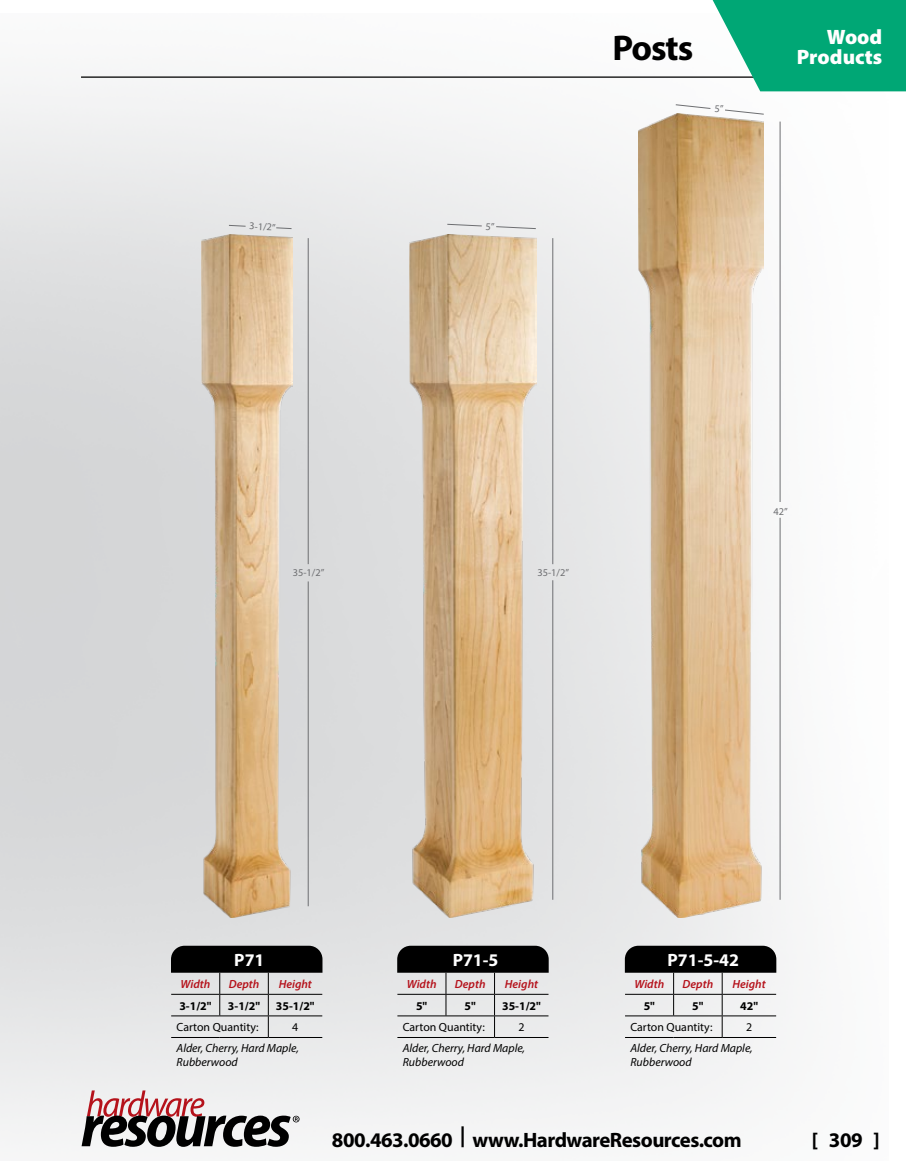
<style>
.page{position:relative;width:906px;height:1174px;background:#fff}
.page>*{position:absolute;margin:0;border:0;box-sizing:border-box;transform-origin:0 0}
.t1{font:700 35.85px "Myriad Pro";letter-spacing:-.03em;color:#000}
.t2{font:700 20.85px "Myriad Pro";letter-spacing:-.025em;color:#000}
.t3{font:900 20.85px/20.9px "Myriad Pro";color:#fff;text-align:right}
.t4{font:700 17.85px "Myriad Pro";color:#fff}
.t5{font:italic 11.85px/14.2px "Myriad Pro";color:#000}
.t6{font:italic 600 11.85px "Myriad Pro";color:#b5121b}
.t7{font:11.85px "Myriad Pro";color:#000}
.t8{font:700 11.85px "Myriad Pro";color:#000}
.t9{font:10.35px "Myriad Pro";color:#6d6e71}
</style>
<div class="page">
<img style="left:0;top:83px;width:888px;height:1064px">
<hr style="left:81px;top:76px;width:726px;height:2px;background:#000">
<hr style="left:171px;top:1037px;width:49px;height:1px;background:#000">
<hr style="left:220px;top:1037px;width:48px;height:1px;background:#000">
<hr style="left:268px;top:1037px;width:54px;height:1px;background:#000">
<svg style="left:171px;top:945px;width:151px;height:92px;background:#9c9c9d"></svg>
<img style="left:201px;top:234px;width:91px;height:683px">
<svg style="left:228px;top:224px;width:18px;height:3px"></svg>
<hr style="left:308px;top:238px;width:1px;height:326px;background:#6d6e71">
<svg style="left:275px;top:227px;width:17px;height:2px"></svg>
<hr style="left:308px;top:581px;width:1px;height:325px;background:#6d6e71">
<hr style="left:397px;top:1037px;width:49px;height:1px;background:#000">
<hr style="left:446px;top:1037px;width:48px;height:1px;background:#000">
<hr style="left:494px;top:1037px;width:54px;height:1px;background:#000">
<svg style="left:397px;top:945px;width:152px;height:92px;background:#9e9f9f"></svg>
<img style="left:409px;top:234px;width:127px;height:683px">
<hr style="left:552px;top:238px;width:1px;height:326px;background:#6d6e71">
<hr style="left:552px;top:580px;width:1px;height:319px;background:#6d6e71">
<hr style="left:625px;top:1037px;width:48px;height:1px;background:#000">
<hr style="left:673px;top:1037px;width:49px;height:1px;background:#000">
<hr style="left:722px;top:1037px;width:54px;height:1px;background:#000">
<svg style="left:625px;top:945px;width:151px;height:92px"></svg>
<img style="left:638px;top:114px;width:125px;height:803px">
<hr style="left:779px;top:122px;width:1px;height:380px;background:#6d6e71">
<hr style="left:779px;top:518px;width:1px;height:381px;background:#6d6e71">
<svg style="left:704px;top:0;width:202px;height:91px"></svg>
<svg style="left:82px;top:1090px;width:217px;height:56px"></svg>
<svg style="left:446px;top:223px;width:90px;height:7px"></svg>
<svg style="left:675px;top:104px;width:89px;height:11px"></svg>
<p class="t9" style="left:250px;top:220px;width:28px;rotate:3deg">3-1/2”</p>
<p class="t9" style="left:293px;top:566px;width:33px">35-1/2”</p>
<h1 class="t1" style="left:612px;top:24px;width:82px">Posts</h1>
<h2 class="t3" style="left:797px;top:25px;width:87px">Wood<br>Products</h2>
<p class="t9" style="left:537px;top:566px;width:33px">35-1/2”</p>
<p class="t9" style="left:773px;top:505px;width:16px">42”</p>
<h3 class="t4" style="left:234px;top:948px;width:32px">P71</h3>
<p class="t6" style="left:181px;top:976px;width:31px">Width</p>
<p class="t6" style="left:229px;top:976px;width:32px">Depth</p>
<p class="t6" style="left:279px;top:976px;width:35px">Height</p>
<p class="t8" style="left:179px;top:997px;width:34px">3-1/2"</p>
<p class="t8" style="left:228px;top:997px;width:34px">3-1/2"</p>
<p class="t8" style="left:276px;top:997px;width:40px">35-1/2"</p>
<p class="t7" style="left:177px;top:1019px;width:84px">Carton Quantity:</p>
<p class="t7" style="left:292px;top:1019px;width:8px">4</p>
<p class="t5" style="left:177px;top:1040px;width:124px">Alder, Cherry, Hard Maple,<br>Rubberwood</p>
<h3 class="t4" style="left:453px;top:948px;width:47px">P71-5</h3>
<p class="t6" style="left:407px;top:976px;width:31px">Width</p>
<p class="t6" style="left:455px;top:976px;width:32px">Depth</p>
<p class="t6" style="left:505px;top:976px;width:35px">Height</p>
<p class="t8" style="left:416px;top:997px;width:13px">5"</p>
<p class="t8" style="left:464px;top:997px;width:13px">5"</p>
<p class="t8" style="left:502px;top:997px;width:40px">35-1/2"</p>
<p class="t7" style="left:403px;top:1019px;width:84px">Carton Quantity:</p>
<p class="t7" style="left:518px;top:1019px;width:8px">2</p>
<p class="t5" style="left:403px;top:1040px;width:124px">Alder, Cherry, Hard Maple,<br>Rubberwood</p>
<h3 class="t4" style="left:667px;top:948px;width:73px">P71-5-42</h3>
<p class="t6" style="left:634px;top:976px;width:31px">Width</p>
<p class="t6" style="left:682px;top:976px;width:32px">Depth</p>
<p class="t6" style="left:732px;top:976px;width:35px">Height</p>
<p class="t8" style="left:643px;top:997px;width:13px">5"</p>
<p class="t8" style="left:692px;top:997px;width:13px">5"</p>
<p class="t8" style="left:740px;top:997px;width:19px">42"</p>
<p class="t7" style="left:630px;top:1019px;width:84px">Carton Quantity:</p>
<p class="t7" style="left:746px;top:1019px;width:8px">2</p>
<p class="t5" style="left:630px;top:1040px;width:124px">Alder, Cherry, Hard Maple,<br>Rubberwood</p>
<h2 class="t2" style="left:332px;top:1126px;width:411px">800.463.0660 | www.HardwareResources.com</h2>
<h2 class="t2" style="left:812px;top:1126px;width:69px">[ 309 ]</h2>
</div>
